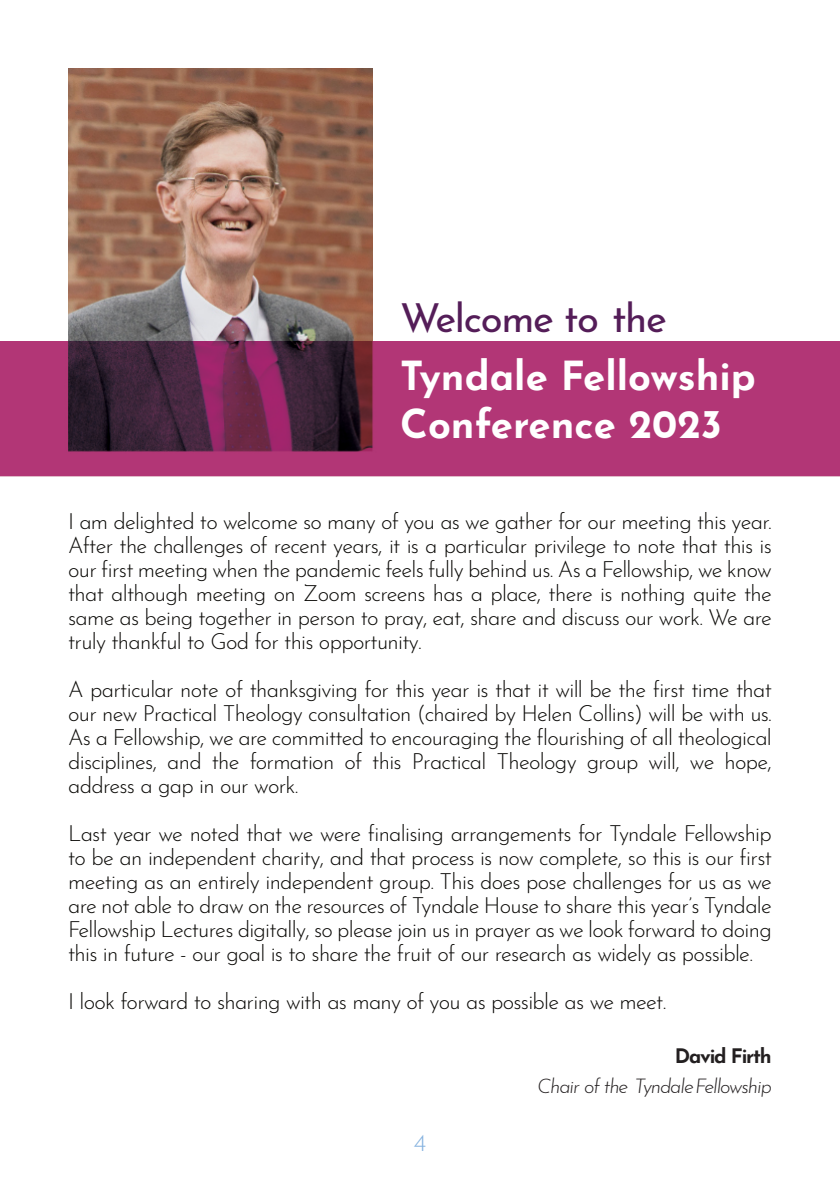
<style>
.page{position:relative;width:840px;height:1191px;background:#fff}
.page>*{position:absolute;margin:0;border:0;box-sizing:border-box;transform-origin:0 0}
.t1{font:700 40px/48px "Josefin Sans";color:#fff}
.t2{font:40px "Josefin Sans";letter-spacing:-.03em;color:#541d58}
.t3{font:300 24px "Josefin Sans";color:#85b2df}
.t4{font:300 22px/24px "Josefin Sans";letter-spacing:-.03em;color:#080704;text-align:justify}
.t5{font:italic 300 20px "Josefin Sans";letter-spacing:-.05em;color:#231f20}
.t6{font:700 20px "Josefin Sans";letter-spacing:-.06em;color:#231f20}
</style>
<div class="page">
<img style="left:68px;top:68px;width:304px;height:273px">
<img style="left:0;top:341px;width:839px;height:135px">
<h1 class="t2" style="left:400px;top:302px;width:268px">Welcome to the</h1>
<h1 class="t1" style="left:400px;top:356px;width:357px">Tyndale Fellowship<br>Conference 2023</h1>
<p class="t4" style="left:68px;top:511px;width:705px">I am delighted to welcome so many of you as we gather for our meeting this year.<br>After the challenges of recent years, it is a particular privilege to note that this is our first meeting when the pandemic feels fully behind us. As a Fellowship, we know that although meeting on Zoom screens has a place, there is nothing quite the same as being together in person to pray, eat, share and discuss our work. We are truly thankful to God for this opportunity.</p>
<p class="t4" style="left:68px;top:679px;width:705px">A particular note of thanksgiving for this year is that it will be the first time that our new Practical Theology consultation (chaired by Helen Collins) will be with us.<br>As a Fellowship, we are committed to encouraging the flourishing of all theological disciplines, and the formation of this Practical Theology group will, we hope, address a gap in our work.</p>
<p class="t4" style="left:68px;top:823px;width:705px">Last year we noted that we were finalising arrangements for Tyndale Fellowship to be an independent charity, and that process is now complete, so this is our first meeting as an entirely independent group. This does pose challenges for us as we are not able to draw on the resources of Tyndale House to share this year’s Tyndale Fellowship Lectures digitally, so please join us in prayer as we look forward to doing this in future - our goal is to share the fruit of our research as widely as possible.</p>
<p class="t4" style="left:68px;top:991px;width:599px">I look forward to sharing with as many of you as possible as we meet.</p>
<p class="t6" style="left:674px;top:1047px;width:98px">David Firth</p>
<p class="t5" style="left:537px;top:1078px;width:236px">Chair of the Tyndale Fellowship</p>
<p class="t3" style="left:413px;top:1133px;width:14px">4</p>
</div>
